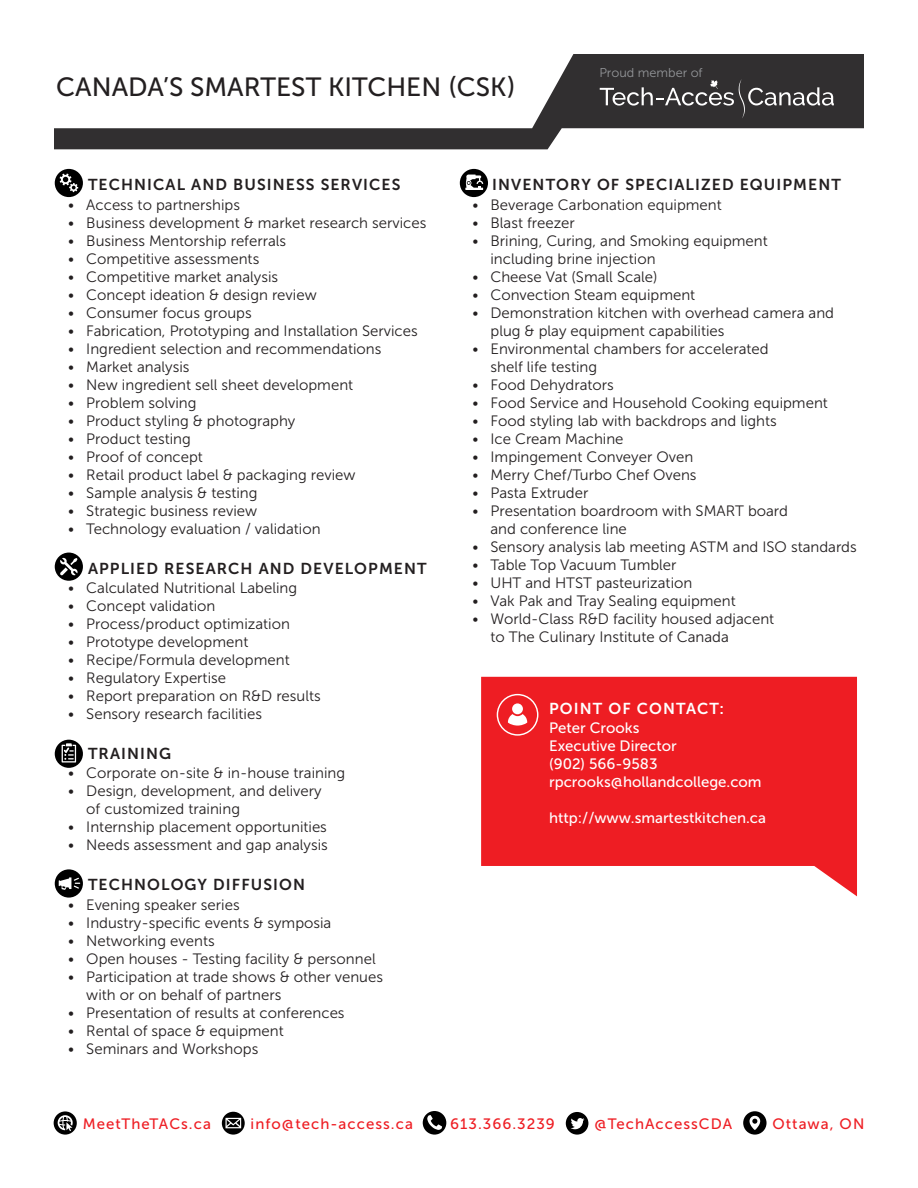
<style>
.page{position:relative;width:918px;height:1188px;background:#fff}
.page>*{position:absolute;margin:0;border:0;box-sizing:border-box;transform-origin:0 0}
.t1{font:26.25px "Museo Sans 500";color:#231f20}
.Subhead{font:15.75px "Museo Sans 700";letter-spacing:.07em;color:#231f20}
.Subhead-2{font:15.75px "Museo Sans 700";letter-spacing:.07em;color:#fff}
.t2{font:15px/18px "Museo Sans 300";color:#231f20}
.contact{font:15px "Museo Sans 500";color:#fff}
.Heading_Red{font:15px "Museo Sans 500";letter-spacing:.07em;color:#ee1d23}
.t3{font:12.75px "Museo Sans 300";color:#939598}
</style>
<div class="page">
<svg style="left:54px;top:54px;width:810px;height:95px;fill:#312f30"></svg>
<svg style="left:54px;top:54px;width:536px;height:74px"></svg>
<svg style="left:600px;top:79px;width:234px;height:40px;background:#494848"></svg>
<svg style="left:481px;top:677px;width:376px;height:219px;background:#f03a3f"></svg>
<div style="left:497px;top:694px;width:41px;height:42px;border:1px solid #fff;border-radius:50%"></div>
<svg style="left:508px;top:714px;width:19px;height:12px"></svg>
<div style="left:512px;top:703px;width:11px;height:11px;background:#fff;border-radius:50%"></div>
<div style="left:55px;top:169px;width:28px;height:28px;background:#000;border-radius:50%"></div>
<svg style="left:60px;top:174px;width:18px;height:18px"></svg>
<div style="left:55px;top:869px;width:28px;height:29px;background:#000;border-radius:50%"></div>
<svg style="left:59px;top:877px;width:21px;height:13px"></svg>
<div style="left:460px;top:169px;width:28px;height:28px;background:#000;border-radius:50%"></div>
<svg style="left:465px;top:175px;width:19px;height:15px"></svg>
<div style="left:55px;top:553px;width:28px;height:28px;background:#000;border-radius:50%"></div>
<svg style="left:60px;top:558px;width:18px;height:17px"></svg>
<svg style="left:55px;top:740px;width:28px;height:28px"></svg>
<svg style="left:62px;top:743px;width:14px;height:20px"></svg>
<svg style="left:54px;top:1111px;width:23px;height:24px"></svg>
<svg style="left:58px;top:1115px;width:15px;height:16px"></svg>
<svg style="left:222px;top:1112px;width:23px;height:23px"></svg>
<svg style="left:226px;top:1118px;width:15px;height:10px"></svg>
<div style="left:423px;top:1111px;width:23px;height:24px;background:#000;border-radius:50%"></div>
<svg style="left:427px;top:1115px;width:15px;height:15px"></svg>
<div style="left:566px;top:1112px;width:22px;height:23px;background:#000;border-radius:50%"></div>
<svg style="left:571px;top:1118px;width:13px;height:11px"></svg>
<div style="left:743px;top:1111px;width:24px;height:24px;background:#000;border-radius:50%"></div>
<svg style="left:749px;top:1116px;width:11px;height:14px"></svg>
<h1 class="t1" style="left:56px;top:73px;width:461px">CANADA’S SMARTEST KITCHEN (CSK)</h1>
<p class="t3" style="left:599px;top:66px;width:105px">Proud member of</p>
<p class="Subhead" style="left:88px;top:176px;width:314px">TECHNICAL AND BUSINESS SERVICES</p>
<p class="t2" style="left:68px;top:196px;width:173px">• Access to partnerships</p>
<p class="t2" style="left:68px;top:214px;width:360px">• Business development &amp; market research services</p>
<p class="t2" style="left:68px;top:232px;width:219px">• Business Mentorship referrals</p>
<p class="t2" style="left:68px;top:250px;width:193px">• Competitive assessments</p>
<p class="t2" style="left:68px;top:268px;width:211px">• Competitive market analysis</p>
<p class="t2" style="left:68px;top:286px;width:250px">• Concept ideation &amp; design review</p>
<p class="t2" style="left:68px;top:304px;width:185px">• Consumer focus groups</p>
<p class="t2" style="left:68px;top:322px;width:351px">• Fabrication, Prototyping and Installation Services</p>
<p class="t2" style="left:68px;top:340px;width:315px">• Ingredient selection and recommendations</p>
<p class="t2" style="left:68px;top:358px;width:123px">• Market analysis</p>
<p class="t2" style="left:68px;top:376px;width:286px">• New ingredient sell sheet development</p>
<p class="t2" style="left:68px;top:394px;width:130px">• Problem solving</p>
<p class="t2" style="left:68px;top:412px;width:229px">• Product styling &amp; photography</p>
<p class="t2" style="left:68px;top:430px;width:124px">• Product testing</p>
<p class="t2" style="left:68px;top:448px;width:136px">• Proof of concept</p>
<p class="t2" style="left:68px;top:466px;width:289px">• Retail product label &amp; packaging review</p>
<p class="t2" style="left:68px;top:484px;width:191px">• Sample analysis &amp; testing</p>
<p class="t2" style="left:68px;top:502px;width:190px">• Strategic business review</p>
<p class="t2" style="left:68px;top:520px;width:254px">• Technology evaluation / validation</p>
<p class="Subhead" style="left:88px;top:559px;width:340px">APPLIED RESEARCH AND DEVELOPMENT</p>
<p class="t2" style="left:68px;top:579px;width:230px">• Calculated Nutritional Labeling</p>
<p class="t2" style="left:68px;top:597px;width:149px">• Concept validation</p>
<p class="t2" style="left:68px;top:615px;width:223px">• Process/product optimization</p>
<p class="t2" style="left:68px;top:633px;width:182px">• Prototype development</p>
<p class="t2" style="left:68px;top:651px;width:223px">• Recipe/Formula development</p>
<p class="t2" style="left:68px;top:669px;width:159px">• Regulatory Expertise</p>
<p class="t2" style="left:68px;top:687px;width:254px">• Report preparation on R&amp;D results</p>
<p class="t2" style="left:68px;top:705px;width:195px">• Sensory research facilities</p>
<p class="Subhead" style="left:88px;top:745px;width:85px">TRAINING</p>
<p class="t2" style="left:68px;top:764px;width:278px">• Corporate on-site &amp; in-house training</p>
<p class="t2" style="left:86px;top:782px;width:237px;text-indent:-18px">• Design, development, and delivery of customized training</p>
<p class="t2" style="left:68px;top:818px;width:260px">• Internship placement opportunities</p>
<p class="t2" style="left:68px;top:836px;width:261px">• Needs assessment and gap analysis</p>
<p class="Subhead" style="left:88px;top:876px;width:219px">TECHNOLOGY DIFFUSION</p>
<p class="t2" style="left:68px;top:896px;width:173px">• Evening speaker series</p>
<p class="t2" style="left:68px;top:914px;width:265px">• Industry-specific events &amp; symposia</p>
<p class="t2" style="left:68px;top:932px;width:148px">• Networking events</p>
<p class="t2" style="left:68px;top:950px;width:309px">• Open houses - Testing facility &amp; personnel</p>
<p class="t2" style="left:86px;top:968px;width:298px;text-indent:-18px">• Participation at trade shows &amp; other venues with or on behalf of partners</p>
<p class="t2" style="left:68px;top:1004px;width:278px">• Presentation of results at conferences</p>
<p class="t2" style="left:68px;top:1022px;width:217px">• Rental of space &amp; equipment</p>
<p class="t2" style="left:68px;top:1040px;width:191px">• Seminars and Workshops</p>
<p class="Subhead" style="left:492px;top:176px;width:350px">INVENTORY OF SPECIALIZED EQUIPMENT</p>
<p class="t2" style="left:472px;top:196px;width:251px">• Beverage Carbonation equipment</p>
<p class="t2" style="left:472px;top:214px;width:104px">• Blast freezer</p>
<p class="t2" style="left:490px;top:232px;width:279px;text-indent:-18px">• Brining, Curing, and Smoking equipment including brine injection</p>
<p class="t2" style="left:472px;top:268px;width:186px">• Cheese Vat (Small Scale)</p>
<p class="t2" style="left:472px;top:286px;width:224px">• Convection Steam equipment</p>
<p class="t2" style="left:490px;top:304px;width:345px;text-indent:-18px">• Demonstration kitchen with overhead camera and plug &amp; play equipment capabilities</p>
<p class="t2" style="left:490px;top:340px;width:280px;text-indent:-18px">• Environmental chambers for accelerated shelf life testing</p>
<p class="t2" style="left:472px;top:376px;width:143px">• Food Dehydrators</p>
<p class="t2" style="left:472px;top:394px;width:357px">• Food Service and Household Cooking equipment</p>
<p class="t2" style="left:472px;top:412px;width:306px">• Food styling lab with backdrops and lights</p>
<p class="t2" style="left:472px;top:430px;width:153px">• Ice Cream Machine</p>
<p class="t2" style="left:472px;top:448px;width:222px">• Impingement Conveyer Oven</p>
<p class="t2" style="left:472px;top:466px;width:226px">• Merry Chef/Turbo Chef Ovens</p>
<p class="t2" style="left:472px;top:484px;width:117px">• Pasta Extruder</p>
<p class="t2" style="left:490px;top:502px;width:299px;text-indent:-18px">• Presentation boardroom with SMART board and conference line</p>
<p class="t2" style="left:472px;top:538px;width:386px">• Sensory analysis lab meeting ASTM and ISO standards</p>
<p class="t2" style="left:472px;top:556px;width:206px">• Table Top Vacuum Tumbler</p>
<p class="t2" style="left:472px;top:574px;width:221px">• UHT and HTST pasteurization</p>
<p class="t2" style="left:472px;top:592px;width:265px">• Vak Pak and Tray Sealing equipment</p>
<p class="t2" style="left:490px;top:610px;width:285px;text-indent:-18px">• World-Class R&amp;D facility housed adjacent to The Culinary Institute of Canada</p>
<p class="Subhead-2" style="left:549px;top:699px;width:176px">POINT OF CONTACT:</p>
<p class="contact" style="left:549px;top:720px;width:92px">Peter Crooks</p>
<p class="contact" style="left:549px;top:738px;width:129px">Executive Director</p>
<p class="contact" style="left:549px;top:756px;width:110px">(902) 566-9583</p>
<p class="contact" style="left:549px;top:774px;width:214px">rpcrooks@hollandcollege.com</p>
<p class="contact" style="left:549px;top:810px;width:218px">http://www.smartestkitchen.ca</p>
<p class="Heading_Red" style="left:83px;top:1115px;width:130px">MeetTheTACs.ca</p>
<p class="Heading_Red" style="left:251px;top:1115px;width:164px">info@tech-access.ca</p>
<p class="Heading_Red" style="left:450px;top:1115px;width:106px">613.366.3239</p>
<p class="Heading_Red" style="left:594px;top:1115px;width:140px">@TechAccessCDA</p>
<p class="Heading_Red" style="left:772px;top:1115px;width:93px">Ottawa, ON</p>
</div>
